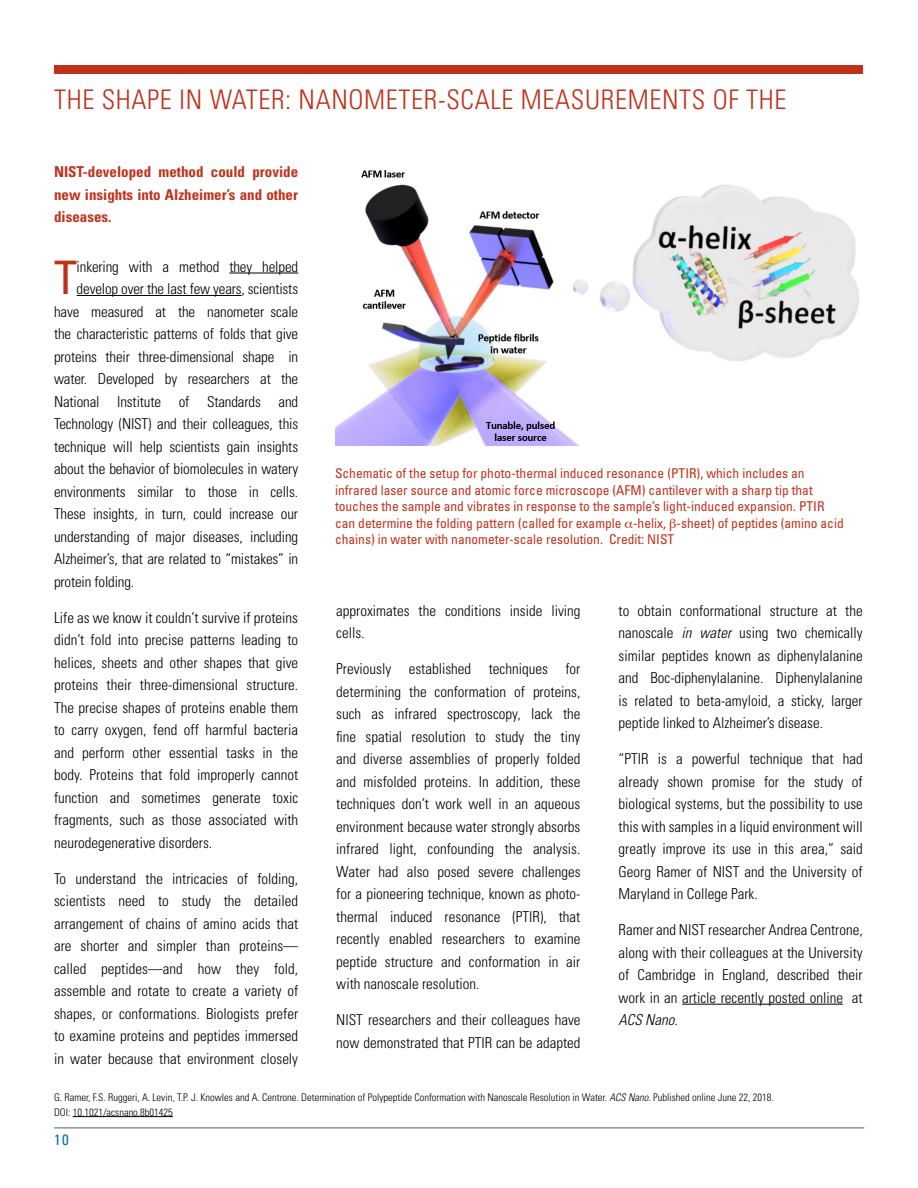
<style>
.page{position:relative;width:918px;height:1188px;background:#fff}
.page>*{position:absolute;margin:0;border:0;box-sizing:border-box;transform-origin:0 0}
._2__Body_Text_Full_J{font:condensed 46.2px "Univers LT Std";color:#c0311a}
._1__Header-not_bold{font:300 condensed 27px "Univers LT Std";letter-spacing:.025em;color:#c0311a}
._2__Body_Text_Full_J-2{font:300 condensed 15px/22.5px "Univers LT Std";color:#000;text-align:justify}
._3__Subhead{font:700 condensed 15px/22.5px "Univers LT Std";color:#c0311a;text-align:justify}
.t1{font:condensed 15px "Univers LT Std";color:#0073ae}
._4__Caption{font:condensed 13.5px/16.5px "Univers LT Std";color:#c0311a}
.t2{font:300 condensed 10.5px "Univers LT Std";color:#000}
.s1{font-style:italic}
</style>
<div class="page">
<hr style="left:54px;top:1128px;width:810px;height:1px;background:#58595b">
<div style="left:54px;top:65px;width:808px;height:9px;background:#c0311a"></div>
<hr style="left:229px;top:273px;width:69px;height:1px;background:#000">
<hr style="left:77px;top:295px;width:164px;height:1px;background:#000">
<hr style="left:682px;top:1004px;width:161px;height:1px;background:#000">
<img style="left:335px;top:170px;width:524px;height:276px">
<hr style="left:73px;top:1116px;width:100px;height:1px;background:#000">
<p class="_1__Header-not_bold" style="left:54px;top:83px;width:734px">THE SHAPE IN WATER: NANOMETER-SCALE MEASUREMENTS OF THE</p>
<p class="_3__Subhead" style="left:54px;top:161px;width:246px">NIST-developed method could provide new insights into Alzheimer’s and other diseases.</p>
<p class="_2__Body_Text_Full_J" style="left:54px;top:248px;width:25px">T</p>
<p class="_2__Body_Text_Full_J-2" style="left:77px;top:255px;width:223px">inkering with a method they helped develop over the last few years, scientists</p>
<p class="_2__Body_Text_Full_J-2" style="left:54px;top:300px;width:246px">have measured at the nanometer scale the characteristic patterns of folds that give proteins their three-dimensional shape in water. Developed by researchers at the National Institute of Standards and Technology (NIST) and their colleagues, this technique will help scientists gain insights about the behavior of biomolecules in watery environments similar to those in cells.<br>These insights, in turn, could increase our understanding of major diseases, including Alzheimer’s, that are related to “mistakes” in protein folding.</p>
<p class="_2__Body_Text_Full_J-2" style="left:54px;top:606px;width:246px">Life as we know it couldn’t survive if proteins didn’t fold into precise patterns leading to helices, sheets and other shapes that give proteins their three-dimensional structure.<br>The precise shapes of proteins enable them to carry oxygen, fend off harmful bacteria and perform other essential tasks in the body. Proteins that fold improperly cannot function and sometimes generate toxic fragments, such as those associated with neurodegenerative disorders.</p>
<p class="_2__Body_Text_Full_J-2" style="left:54px;top:867px;width:246px">To understand the intricacies of folding, scientists need to study the detailed arrangement of chains of amino acids that are shorter and simpler than proteins— called peptides—and how they fold, assemble and rotate to create a variety of shapes, or conformations. Biologists prefer to examine proteins and peptides immersed in water because that environment closely</p>
<p class="_4__Caption" style="left:335px;top:465px;width:510px">Schematic of the setup for photo-thermal induced resonance (PTIR), which includes an infrared laser source and atomic force microscope (AFM) cantilever with a sharp tip that touches the sample and vibrates in response to the sample’s light-induced expansion. PTIR can determine the folding pattern (called for example -helix, -sheet) of peptides (amino acid chains) in water with nanometer-scale resolution. Credit: NIST</p>
<p class="_2__Body_Text_Full_J-2" style="left:336px;top:599px;width:246px">approximates the conditions inside living cells.</p>
<p class="_2__Body_Text_Full_J-2" style="left:336px;top:658px;width:246px">Previously established techniques for determining the conformation of proteins, such as infrared spectroscopy, lack the fine spatial resolution to study the tiny and diverse assemblies of properly folded and misfolded proteins. In addition, these techniques don’t work well in an aqueous environment because water strongly absorbs infrared light, confounding the analysis.<br>Water had also posed severe challenges for a pioneering technique, known as photo&shy;thermal induced resonance (PTIR), that recently enabled researchers to examine peptide structure and conformation in air with nanoscale resolution.</p>
<p class="_2__Body_Text_Full_J-2" style="left:336px;top:1009px;width:246px">NIST researchers and their colleagues have now demonstrated that PTIR can be adapted</p>
<p class="_2__Body_Text_Full_J-2" style="left:618px;top:599px;width:246px">to obtain conformational structure at the nanoscale <span class="s1">in water</span> using two chemically similar peptides known as diphenylalanine and Boc-diphenylalanine. Diphenylalanine is related to beta-amyloid, a sticky, larger peptide linked to Alzheimer’s disease.</p>
<p class="_2__Body_Text_Full_J-2" style="left:618px;top:748px;width:246px">“PTIR is a powerful technique that had already shown promise for the study of biological systems, but the possibility to use this with samples in a liquid environment will greatly improve its use in this area,” said Georg Ramer of NIST and the University of Maryland in College Park.</p>
<p class="_2__Body_Text_Full_J-2" style="left:618px;top:919px;width:246px">Ramer and NIST researcher Andrea Centrone, along with their colleagues at the University of Cambridge in England, described their work in an article recently posted online at <span class="s1">ACS Nano</span>.</p>
<p class="t2" style="left:54px;top:1091px;width:721px">G. Ramer, F.S. Ruggeri, A. Levin, T.P. J. Knowles and A. Centrone. Determination of Polypeptide Conformation with Nanoscale Resolution in Water. <span class="s1">ACS Nano</span>. Published online June 22, 2018.</p>
<p class="t2" style="left:54px;top:1106px;width:120px">DOI: 10.1021/acsnano.8b01425</p>
<p class="t1" style="left:54px;top:1130px;width:16px">10</p>
</div>
